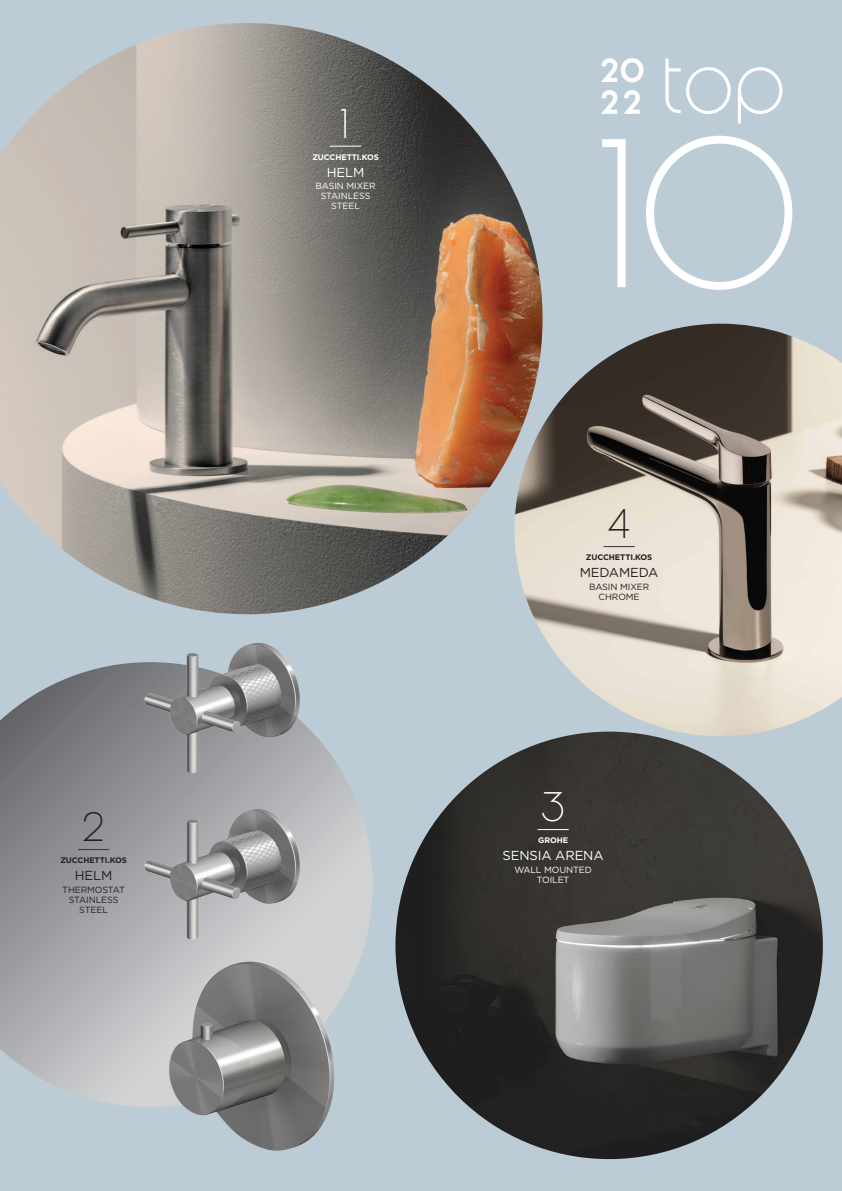
<style>
.page{position:relative;width:842px;height:1191px;background:#bcccd6}
.page>*{position:absolute;margin:0;border:0;box-sizing:border-box;transform-origin:0 0}
.puzzle{font:41.7px "Chalet Paris Nineteen Seventy";color:#fff}
.puzzle-2{font:41.7px "Chalet Paris Nineteen Seventy";color:#231f20}
._10{font:13px "Gotham";letter-spacing:-.01em;color:#fff}
._10-2{font:13px "Gotham";letter-spacing:-.01em;color:#231f20}
._10-3{font:9px/10px "Gotham";letter-spacing:-.01em;color:#fff;text-align:center}
._10-4{font:9px/10px "Gotham";letter-spacing:-.01em;color:#231f20;text-align:center}
._10-5{font:700 8px "Gotham";letter-spacing:-.01em;color:#231f20}
._10-6{font:700 8px "Gotham";letter-spacing:-.01em;color:#fff}
</style>
<div class="page">
<img style="left:0;top:23px;width:543px;height:591px">
<img style="left:395px;top:731px;width:428px;height:428px;border-radius:214px">
<img style="left:514px;top:324px;width:328px;height:412px">
<svg style="left:0;top:662px;width:373px;height:445px;background:#9ca0a5"></svg>
<svg style="left:738px;top:67px;width:44px;height:57px"></svg>
<svg style="left:665px;top:59px;width:66px;height:55px;background:#c8d5dd"></svg>
<svg style="left:602px;top:139px;width:24px;height:148px"></svg>
<svg style="left:646px;top:136px;width:146px;height:154px;background:#c6d4dc"></svg>
<svg style="left:601px;top:58px;width:42px;height:24px"></svg>
<svg style="left:601px;top:90px;width:39px;height:24px"></svg>
<hr style="left:330px;top:146px;width:31px;height:1px;background:#fff">
<hr style="left:603px;top:546px;width:32px;height:1px;background:#323640">
<hr style="left:78px;top:849px;width:31px;height:1px;background:#323640">
<img style="left:115px;top:614px;width:244px;height:554px">
<hr style="left:537px;top:829px;width:32px;height:1px;background:#fff">
<p class="puzzle-2" style="left:83px;top:802px;width:22px">2</p>
<p class="_10-5" style="left:60px;top:855px;width:68px">ZUCCHETTI.KOS</p>
<p class="_10-2" style="left:75px;top:868px;width:39px">HELM</p>
<p class="_10-4" style="left:62px;top:884px;width:64px">THERMOSTAT<br>STAINLESS<br>STEEL</p>
<p class="puzzle" style="left:340px;top:99px;width:13px">1</p>
<p class="_10-6" style="left:312px;top:152px;width:68px">ZUCCHETTI.KOS</p>
<p class="_10" style="left:327px;top:165px;width:39px">HELM</p>
<p class="_10-3" style="left:315px;top:181px;width:62px">BASIN MIXER<br>STAINLESS<br>STEEL</p>
<p class="puzzle-2" style="left:608px;top:499px;width:23px">4</p>
<p class="_10-5" style="left:586px;top:552px;width:68px">ZUCCHETTI.KOS</p>
<p class="_10-2" style="left:580px;top:565px;width:80px">MEDAMEDA</p>
<p class="_10-4" style="left:589px;top:581px;width:62px">BASIN MIXER<br>CHROME</p>
<p class="puzzle" style="left:542px;top:782px;width:25px">3</p>
<p class="_10-6" style="left:538px;top:835px;width:31px">GROHE</p>
<p class="_10" style="left:503px;top:848px;width:103px">SENSIA ARENA</p>
<p class="_10-3" style="left:514px;top:864px;width:79px">WALL MOUNTED<br>TOILET</p>
</div>
